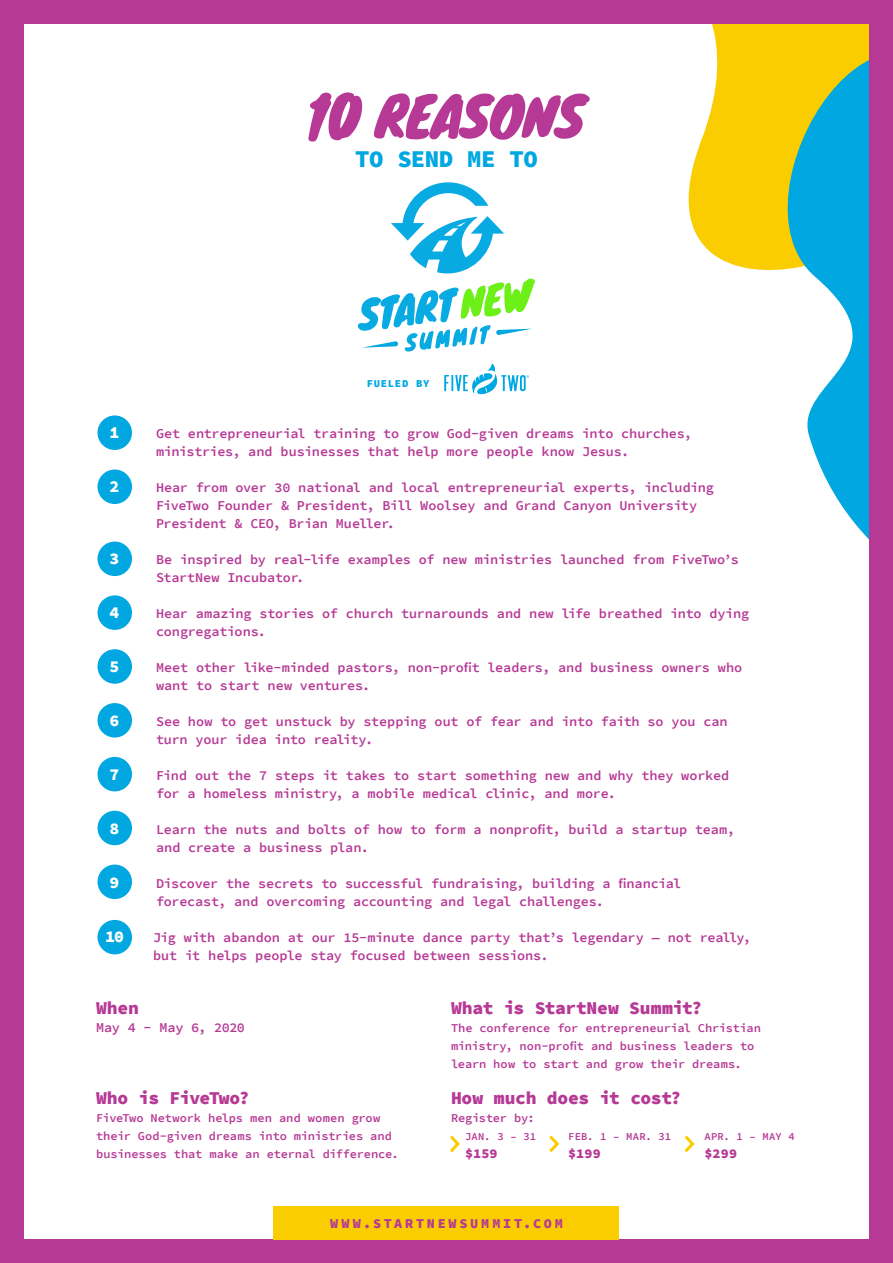
<style>
.page{position:relative;width:893px;height:1263px;background:#fff}
.page>*{position:absolute;margin:0;border:0;box-sizing:border-box;transform-origin:0 0}
.t1{font:54px "Knewave";letter-spacing:-.025em;color:#b63995}
.t2{font:900 24px "Source Code Pro";letter-spacing:-.02em;color:#00a7e1}
.t3{font:900 18px "Source Code Pro";letter-spacing:-.015em;color:#b63995}
.t4{font:900 18px "Source Code Pro";letter-spacing:-.04em;color:#b63995}
.t5{font:900 16.5px "Source Code Pro";color:#fff}
.t6{font:600 13.5px/18px "Source Code Pro";letter-spacing:-.015em;color:#b63995}
.t7{font:900 13.5px "Source Code Pro";letter-spacing:.2em;color:#b63995}
.t8{font:600 12px/18px "Source Code Pro";letter-spacing:-.01em;color:#b63995}
.t9{font:600 10.5px "Source Code Pro";letter-spacing:.015em;color:#b63995}
.t10{font:900 10.5px "Source Code Pro";letter-spacing:.07em;color:#00a7e1}
</style>
<div class="page">
<svg style="left:688px;top:25px;width:33px;height:234px;fill:#facd03"></svg>
<svg style="left:721px;top:25px;width:147px;height:514px"></svg>
<div style="left:0;top:0;width:893px;height:1263px;border:24px solid #b63995"></div>
<div style="left:98px;top:415px;width:34px;height:35px;background:#00a7e1;border-radius:50%"></div>
<div style="left:98px;top:469px;width:34px;height:35px;background:#00a7e1;border-radius:50%"></div>
<div style="left:98px;top:542px;width:34px;height:34px;background:#00a7e1;border-radius:50%"></div>
<div style="left:98px;top:595px;width:34px;height:35px;background:#00a7e1;border-radius:50%"></div>
<div style="left:98px;top:649px;width:34px;height:35px;background:#00a7e1;border-radius:50%"></div>
<div style="left:98px;top:703px;width:34px;height:34px;background:#00a7e1;border-radius:50%"></div>
<div style="left:98px;top:757px;width:34px;height:34px;background:#00a7e1;border-radius:50%"></div>
<div style="left:98px;top:811px;width:34px;height:34px;background:#00a7e1;border-radius:50%"></div>
<div style="left:98px;top:864px;width:34px;height:35px;background:#00a7e1;border-radius:50%"></div>
<div style="left:98px;top:920px;width:34px;height:34px;background:#00a7e1;border-radius:50%"></div>
<svg style="left:444px;top:363px;width:85px;height:32px"></svg>
<svg style="left:391px;top:182px;width:113px;height:91px"></svg>
<svg style="left:358px;top:279px;width:177px;height:73px"></svg>
<svg style="left:549px;top:1135px;width:11px;height:18px"></svg>
<svg style="left:450px;top:1135px;width:10px;height:18px"></svg>
<svg style="left:684px;top:1135px;width:11px;height:18px"></svg>
<div style="left:274px;top:1206px;width:345px;height:33px;background:#facd01"></div>
<p class="t1" style="left:308px;top:74px;width:279px">10 REASONS</p>
<p class="t2" style="left:355px;top:142px;width:184px">TO SEND ME TO</p>
<p class="t10" style="left:367px;top:375px;width:64px">FUELED BY</p>
<p class="t5" style="left:110px;top:421px;width:11px">1</p>
<p class="t6" style="left:156px;top:425px;width:538px">Get entrepreneurial training to grow God-given dreams into churches, ministries, and businesses that help more people know Jesus.</p>
<p class="t5" style="left:110px;top:475px;width:11px">2</p>
<p class="t6" style="left:156px;top:479px;width:560px">Hear from over 30 national and local entrepreneurial experts, including<br>FiveTwo Founder &amp; President, Bill Woolsey and Grand Canyon University<br>President &amp; CEO, Brian Mueller.</p>
<p class="t5" style="left:110px;top:547px;width:11px">3</p>
<p class="t6" style="left:156px;top:551px;width:584px">Be inspired by real-life examples of new ministries launched from FiveTwo’s<br>StartNew Incubator.</p>
<p class="t5" style="left:110px;top:601px;width:11px">4</p>
<p class="t6" style="left:156px;top:605px;width:595px">Hear amazing stories of church turnarounds and new life breathed into dying congregations.</p>
<p class="t5" style="left:110px;top:655px;width:11px">5</p>
<p class="t6" style="left:156px;top:659px;width:588px">Meet other like-minded pastors, non-profit leaders, and business owners who want to start new ventures.</p>
<p class="t5" style="left:110px;top:709px;width:11px">6</p>
<p class="t6" style="left:156px;top:713px;width:573px">See how to get unstuck by stepping out of fear and into faith so you can turn your idea into reality.</p>
<p class="t5" style="left:110px;top:763px;width:11px">7</p>
<p class="t6" style="left:156px;top:767px;width:575px">Find out the 7 steps it takes to start something new and why they worked for a homeless ministry, a mobile medical clinic, and more.</p>
<p class="t5" style="left:110px;top:817px;width:11px">8</p>
<p class="t6" style="left:156px;top:821px;width:580px">Learn the nuts and bolts of how to form a nonprofit, build a startup team, and create a business plan.</p>
<p class="t5" style="left:110px;top:871px;width:11px">9</p>
<p class="t6" style="left:156px;top:875px;width:527px">Discover the secrets to successful fundraising, building a financial forecast, and overcoming accounting and legal challenges.</p>
<p class="t5" style="left:105px;top:925px;width:21px">10</p>
<p class="t6" style="left:153px;top:929px;width:599px">Jig with abandon at our 15-minute dance party that’s legendary — not really, but it helps people stay focused between sessions.</p>
<p class="t3" style="left:96px;top:995px;width:44px">When</p>
<p class="t6" style="left:96px;top:1019px;width:151px">May 4 - May 6, 2020</p>
<p class="t4" style="left:96px;top:1085px;width:155px">Who is FiveTwo?</p>
<p class="t8" style="left:96px;top:1109px;width:304px">FiveTwo Network helps men and women grow their God-given dreams into ministries and businesses that make an eternal difference.</p>
<p class="t3" style="left:451px;top:995px;width:253px">What is StartNew Summit?</p>
<p class="t8" style="left:451px;top:1019px;width:311px">The conference for entrepreneurial Christian ministry, non-profit and business leaders to learn how to start and grow their dreams.</p>
<p class="t3" style="left:451px;top:1085px;width:232px">How much does it cost?</p>
<p class="t8" style="left:451px;top:1109px;width:85px">Register by:</p>
<p class="t9" style="left:465px;top:1129px;width:72px">JAN. 3 – 31</p>
<p class="t7" style="left:465px;top:1144px;width:34px">$159</p>
<p class="t9" style="left:568px;top:1129px;width:104px">FEB. 1 – MAR. 31</p>
<p class="t7" style="left:568px;top:1144px;width:34px">$199</p>
<p class="t9" style="left:704px;top:1129px;width:92px">APR. 1 – MAY 4</p>
<p class="t7" style="left:704px;top:1144px;width:34px">$299</p>
<p class="t7" style="left:330px;top:1213px;width:234px">WWW.STARTNEWSUMMIT.COM</p>
</div>
